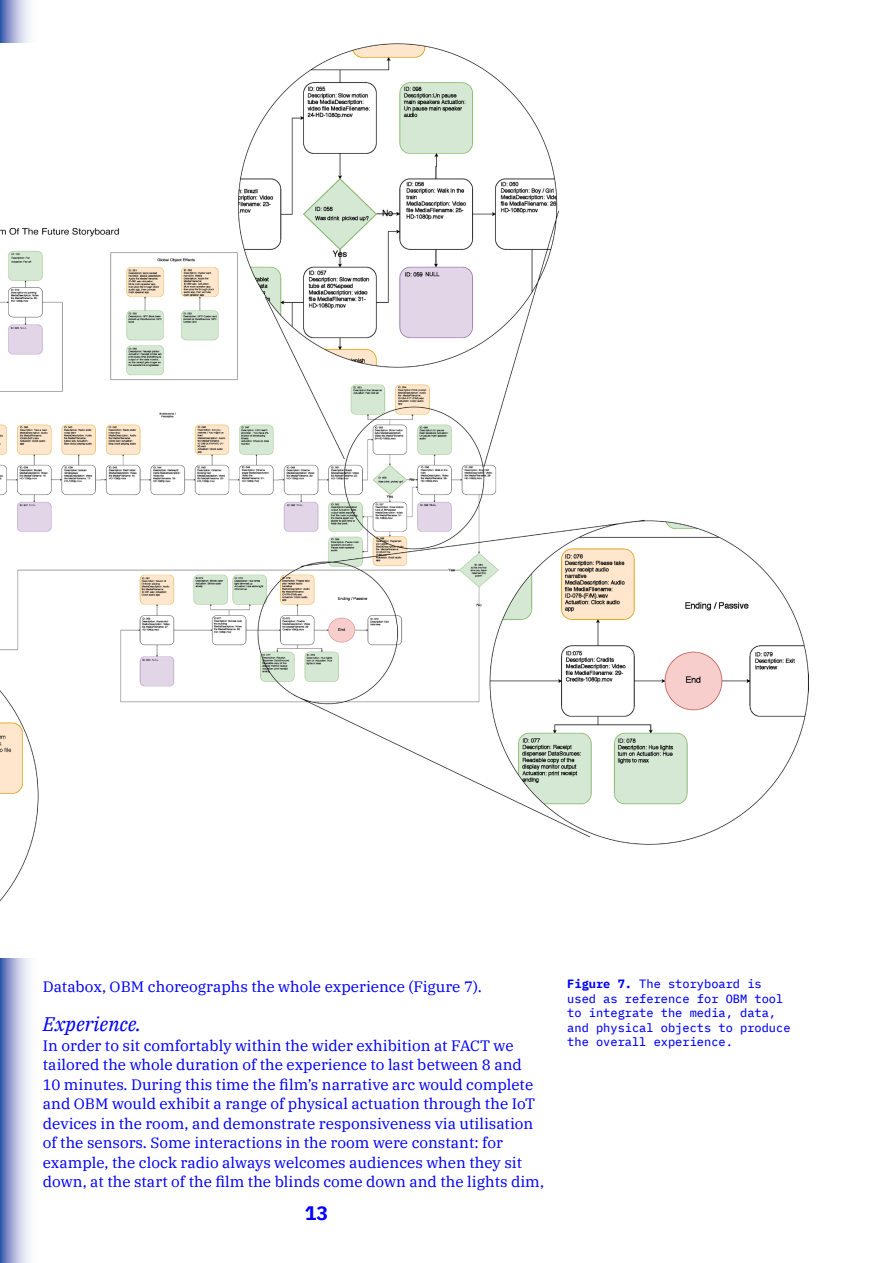
<style>
.page{position:relative;width:893px;height:1263px;background:#fff}
.page>*{position:absolute;margin:0;border:0;box-sizing:border-box;transform-origin:0 0}
.Main_Body_Text{font:italic 19.5px "IBM Plex Serif";color:#00f}
.t1{font:700 19.5px "IBM Plex Sans";color:#00f}
.Main_Body_Text-2{font:15px/19.5px "IBM Plex Serif";color:#00f}
.Image_Caption{font:12px/14.4px "IBM Plex Mono Text";color:#00f}
.s1{font-family:"IBM Plex Mono";font-weight:700}
</style>
<div class="page">
<svg style="left:0;top:0;width:29px;height:1263px;background:#a7b2d8"></svg>
<img style="left:0;top:44px;width:808px;height:913px">
<p class="Main_Body_Text-2" style="left:43px;top:976px;width:441px">Databox, OBM choreographs the whole experience (Figure 7).</p>
<p class="Main_Body_Text" style="left:43px;top:1009px;width:100px">Experience.</p>
<p class="Main_Body_Text-2" style="left:43px;top:1034px;width:503px">In order to sit comfortably within the wider exhibition at FACT we tailored the whole duration of the experience to last between 8 and<br>10 minutes. During this time the film’s narrative arc would complete and OBM would exhibit a range of physical actuation through the IoT devices in the room, and demonstrate responsiveness via utilisation of the sensors. Some interactions in the room were constant: for example, the clock radio always welcomes audiences when they sit down, at the start of the film the blinds come down and the lights dim,</p>
<h1 class="t1" style="left:305px;top:1198px;width:25px">13</h1>
<p class="Image_Caption" style="left:567px;top:976px;width:225px"><span class="s1">Figure 7.</span> The storyboard is used as reference for OBM tool to integrate the media, data, and physical objects to produce the overall experience.</p>
</div>
